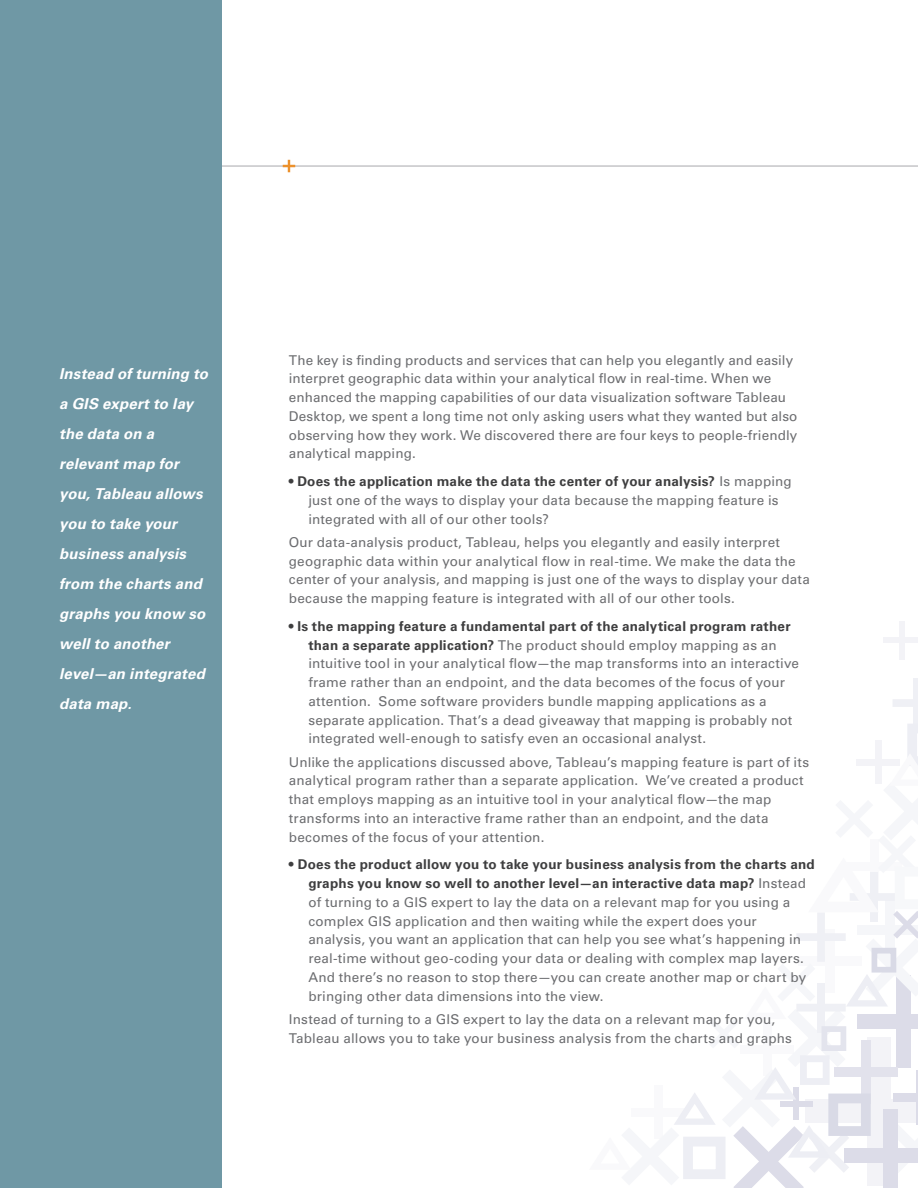
<style>
.page{position:relative;width:918px;height:1188px;background:#fff}
.page>*{position:absolute;margin:0;border:0;box-sizing:border-box;transform-origin:0 0}
.t1{font:italic 700 15px/30px "Univers LT Std";letter-spacing:.01em;color:#fff}
.Body_copy_BULLETS{font:13.5px/18.8px "Univers LT Std";letter-spacing:.01em;color:#6c6d70}
.Body_copy{font:13.5px/18.8px "Univers LT Std";letter-spacing:.01em;color:#6c6d70}
.s1{font-weight:700;color:#3e3e3f}
</style>
<div class="page">
<div style="left:899px;top:621px;width:6px;height:38px;background:#f3f3f7"></div>
<div style="left:883px;top:637px;width:35px;height:6px;background:#f3f3f7"></div>
<div style="left:913px;top:678px;width:5px;height:50px;background:#eff0f5"></div>
<div style="left:893px;top:699px;width:25px;height:8px;background:#eff0f5"></div>
<svg style="left:674px;top:724px;width:244px;height:464px"></svg>
<div style="left:884px;top:1109px;width:14px;height:79px;background:#dcdce8"></div>
<div style="left:845px;top:1148px;width:73px;height:14px;background:#dcdce8"></div>
<hr style="left:190px;top:166px;width:728px;height:1px;background:#a8a9ad">
<div style="left:0;top:0;width:221px;height:1188px;background:#6f98a5"></div>
<svg style="left:283px;top:160px;width:12px;height:12px"></svg>
<p class="t1" style="left:59px;top:359px;width:150px">Instead of turning to a GIS expert to lay the data on a relevant map for you, Tableau allows you to take your business analysis from the charts and graphs you know so well to another level—an integrated data map.</p>
<p class="Body_copy" style="left:289px;top:350px;width:510px">The key is finding products and services that can help you elegantly and easily interpret geographic data within your analytical flow in real-time. When we enhanced the mapping capabilities of our data visualization software Tableau Desktop, we spent a long time not only asking users what they wanted but also observing how they work. We discovered there are four keys to people-friendly analytical mapping.</p>
<p class="Body_copy_BULLETS" style="left:308px;top:472px;width:485px;text-indent:-20px"><span class="s1">• Does the application make the data the center of your analysis?</span> Is mapping just one of the ways to display your data because the mapping feature is integrated with all of our other tools?</p>
<p class="Body_copy" style="left:289px;top:533px;width:523px">Our data-analysis product, Tableau, helps you elegantly and easily interpret geographic data within your analytical flow in real-time. We make the data the center of your analysis, and mapping is just one of the ways to display your data because the mapping feature is integrated with all of our other tools.</p>
<p class="Body_copy_BULLETS" style="left:308px;top:617px;width:492px;text-indent:-20px"><span class="s1">• Is the mapping feature a fundamental part of the analytical program rather than a separate application?</span> The product should employ mapping as an intuitive tool in your analytical flow—the map transforms into an interactive frame rather than an endpoint, and the data becomes of the focus of your attention. Some software providers bundle mapping applications as a separate application. That’s a dead giveaway that mapping is probably not integrated well-enough to satisfy even an occasional analyst.</p>
<p class="Body_copy" style="left:289px;top:752px;width:522px">Unlike the applications discussed above, Tableau’s mapping feature is part of its analytical program rather than a separate application. We’ve created a product that employs mapping as an intuitive tool in your analytical flow—the map transforms into an interactive frame rather than an endpoint, and the data becomes of the focus of your attention.</p>
<p class="Body_copy_BULLETS" style="left:308px;top:855px;width:508px;text-indent:-20px"><span class="s1">• Does the product allow you to take your business analysis from the charts and graphs you know so well to another level—an interactive data map?</span> Instead of turning to a GIS expert to lay the data on a relevant map for you using a complex GIS application and then waiting while the expert does your analysis, you want an application that can help you see what’s happening in real-time without geo-coding your data or dealing with complex map layers.<br>And there’s no reason to stop there—you can create another map or chart by bringing other data dimensions into the view.</p>
<p class="Body_copy" style="left:289px;top:1010px;width:505px">Instead of turning to a GIS expert to lay the data on a relevant map for you,<br>Tableau allows you to take your business analysis from the charts and graphs</p>
</div>
